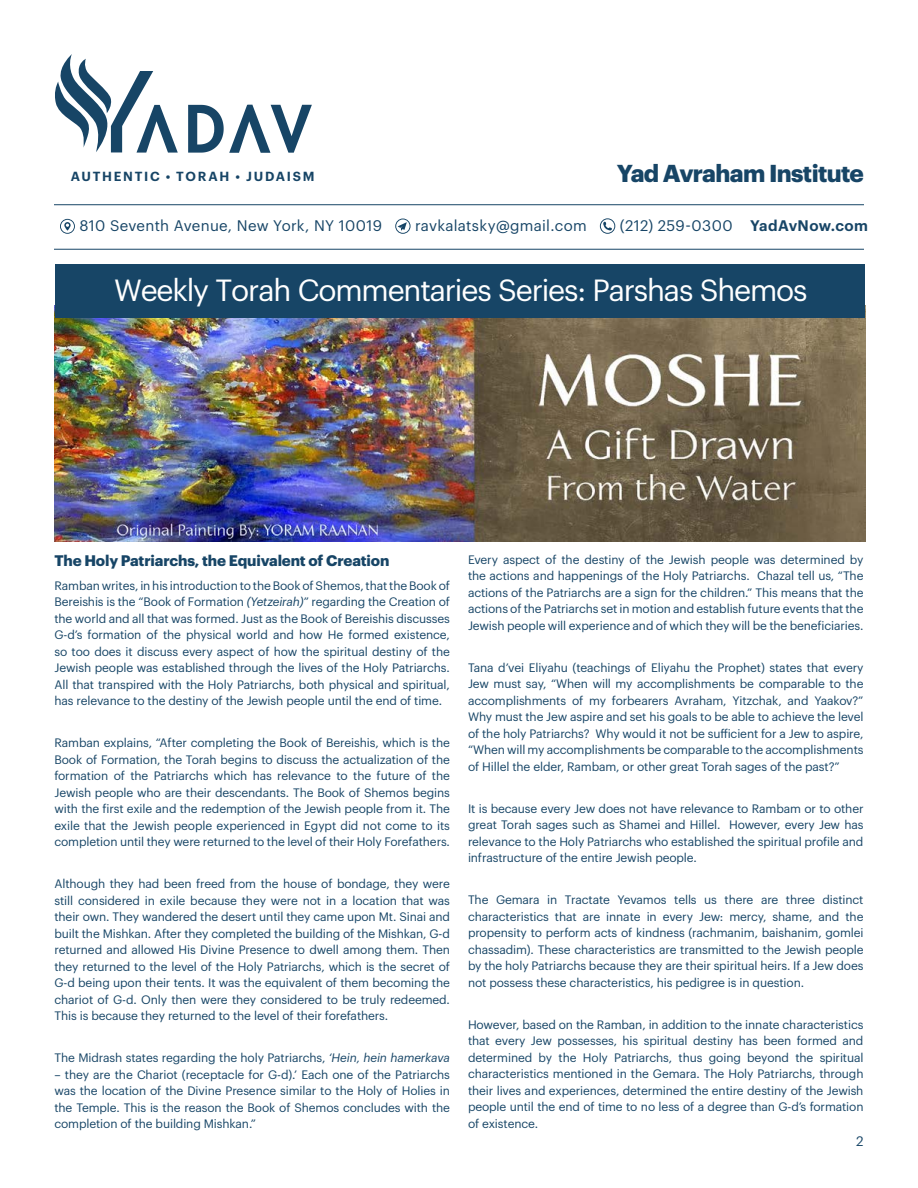
<style>
.page{position:relative;width:918px;height:1188px;background:#fff}
.page>*{position:absolute;margin:0;border:0;box-sizing:border-box;transform-origin:0 0}
.t1{font:30px "Graphik";letter-spacing:-.04em;color:#fff}
.t2{font:700 24px "Graphik";letter-spacing:-.025em;color:#174566}
.t3{font:15px "Graphik";letter-spacing:.02em;color:#174566}
.t4{font:700 15px "Graphik";letter-spacing:-.01em;color:#174566}
.t5{font:13.5px "Graphik";color:#174566}
.t6{font:600 12.9px "Graphik";letter-spacing:.135em;color:#174566}
.t7{font:12px/16.5px "Graphik";letter-spacing:-.01em;color:#174566;text-align:justify}
.s1{font-weight:600}
.s2{font-style:italic}
</style>
<div class="page">
<svg style="left:60px;top:219px;width:15px;height:15px"></svg>
<svg style="left:395px;top:219px;width:16px;height:15px"></svg>
<svg style="left:600px;top:218px;width:15px;height:16px"></svg>
<hr style="left:54px;top:204px;width:810px;height:1px;background:#174566">
<hr style="left:54px;top:249px;width:810px;height:1px;background:#174566">
<svg style="left:188px;top:105px;width:124px;height:48px"></svg>
<svg style="left:55px;top:54px;width:123px;height:99px"></svg>
<img style="left:55px;top:306px;width:810px;height:236px">
<div style="left:55px;top:264px;width:809px;height:54px;background:#174566"></div>
<p class="t6" style="left:71px;top:166px;width:245px">AUTHENTIC • TORAH • JUDAISM</p>
<h2 class="t2" style="left:617px;top:155px;width:249px">Yad Avraham Institute</h2>
<p class="t3" style="left:80px;top:214px;width:304px">810 Seventh Avenue, New York, NY 10019</p>
<p class="t3" style="left:415px;top:214px;width:173px">ravkalatsky@gmail.com</p>
<p class="t3" style="left:620px;top:214px;width:250px">(212) 259-0300 <span class="s1">YadAvNow.com</span></p>
<h1 class="t1" style="left:114px;top:268px;width:695px">Weekly Torah Commentaries Series: Parshas Shemos</h1>
<p class="t4" style="left:54px;top:549px;width:336px">The Holy Patriarchs, the Equivalent of Creation</p>
<p class="t7" style="left:54px;top:576px;width:397px">Ramban writes, in his introduction to the Book of Shemos, that the Book of Bereishis is the “Book of Formation <span class="s2">(Yetzeirah)</span>” regarding the Creation of the world and all that was formed. Just as the Book of Bereishis discusses G-d’s formation of the physical world and how He formed existence, so too does it discuss every aspect of how the spiritual destiny of the Jewish people was established through the lives of the Holy Patriarchs.<br>All that transpired with the Holy Patriarchs, both physical and spiritual, has relevance to the destiny of the Jewish people until the end of time.</p>
<p class="t7" style="left:54px;top:734px;width:397px">Ramban explains, “After completing the Book of Bereishis, which is the Book of Formation, the Torah begins to discuss the actualization of the formation of the Patriarchs which has relevance to the future of the Jewish people who are their descendants. The Book of Shemos begins with the first exile and the redemption of the Jewish people from it. The exile that the Jewish people experienced in Egypt did not come to its completion until they were returned to the level of their Holy Forefathers.</p>
<p class="t7" style="left:54px;top:875px;width:397px">Although they had been freed from the house of bondage, they were still considered in exile because they were not in a location that was their own. They wandered the desert until they came upon Mt. Sinai and built the Mishkan. After they completed the building of the Mishkan, G-d returned and allowed His Divine Presence to dwell among them. Then they returned to the level of the Holy Patriarchs, which is the secret of G-d being upon their tents. It was the equivalent of them becoming the chariot of G-d. Only then were they considered to be truly redeemed.<br>This is because they returned to the level of their forefathers.</p>
<p class="t7" style="left:54px;top:1049px;width:397px">The Midrash states regarding the holy Patriarchs, <span class="s2">‘Hein, hein hamerkava</span></p>
<p class="t7" style="left:54px;top:1065px;width:397px">– they are the Chariot (receptacle for G-d).’ Each one of the Patriarchs was the location of the Divine Presence similar to the Holy of Holies in the Temple. This is the reason the Book of Shemos concludes with the completion of the building Mishkan.”</p>
<p class="t7" style="left:468px;top:550px;width:397px">Every aspect of the destiny of the Jewish people was determined by the actions and happenings of the Holy Patriarchs. Chazal tell us, “The actions of the Patriarchs are a sign for the children.” This means that the actions of the Patriarchs set in motion and establish future events that the Jewish people will experience and of which they will be the beneficiaries.</p>
<p class="t7" style="left:468px;top:658px;width:397px">Tana d’vei Eliyahu (teachings of Eliyahu the Prophet) states that every Jew must say, “When will my accomplishments be comparable to the accomplishments of my forbearers Avraham, Yitzchak, and Yaakov?” Why must the Jew aspire and set his goals to be able to achieve the level of the holy Patriarchs? Why would it not be sufficient for a Jew to aspire, “When will my accomplishments be comparable to the accomplishments of Hillel the elder, Rambam, or other great Torah sages of the past?”</p>
<p class="t7" style="left:468px;top:799px;width:397px">It is because every Jew does not have relevance to Rambam or to other great Torah sages such as Shamei and Hillel. However, every Jew has relevance to the Holy Patriarchs who established the spiritual profile and infrastructure of the entire Jewish people.</p>
<p class="t7" style="left:468px;top:891px;width:397px">The Gemara in Tractate Yevamos tells us there are three distinct characteristics that are innate in every Jew: mercy, shame, and the propensity to perform acts of kindness (rachmanim, baishanim, gomlei chassadim). These characteristics are transmitted to the Jewish people by the holy Patriarchs because they are their spiritual heirs. If a Jew does not possess these characteristics, his pedigree is in question.</p>
<p class="t7" style="left:468px;top:1015px;width:397px">However, based on the Ramban, in addition to the innate characteristics that every Jew possesses, his spiritual destiny has been formed and determined by the Holy Patriarchs, thus going beyond the spiritual characteristics mentioned in the Gemara. The Holy Patriarchs, through their lives and experiences, determined the entire destiny of the Jewish people until the end of time to no less of a degree than G-d’s formation of existence.</p>
<p class="t5" style="left:856px;top:1131px;width:9px">2</p>
</div>
